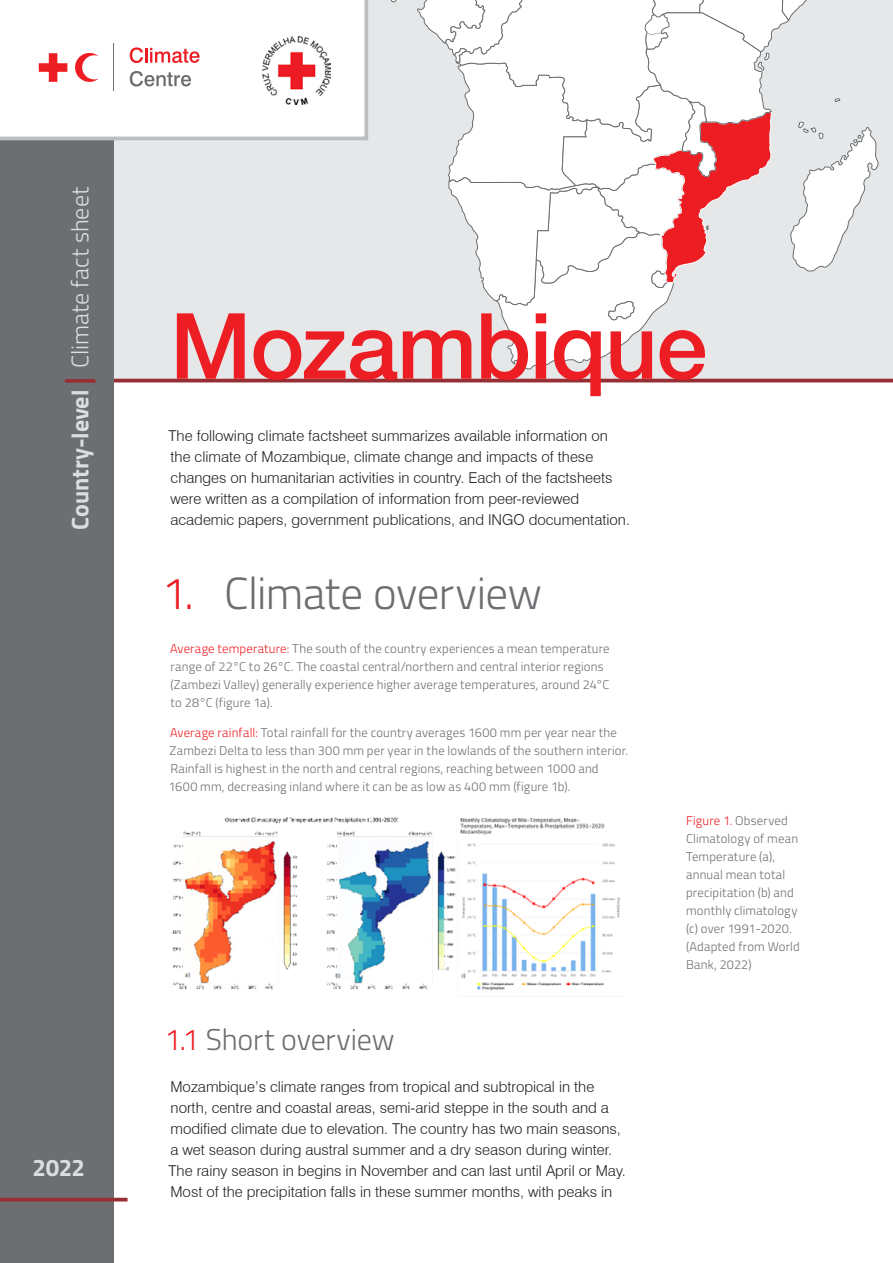
<style>
.page{position:relative;width:893px;height:1263px;background:#fff}
.page>*{position:absolute;margin:0;border:0;box-sizing:border-box;transform-origin:0 0}
.t1{font:500 91.5px "Helvetica Neue";letter-spacing:-.015em;color:#ed1d24}
._1__titillium_Senten{font:300 45px "Titillium";letter-spacing:-.01em;color:#6d6e71}
._1__titillium_Senten-2{font:300 45px "Titillium";color:#ed1d24}
.t2{font:600 33px "Titillium";color:#962e34}
._1_1_black_title{font:300 30px "Titillium";letter-spacing:-.01em;color:#6d6e71}
.t3{font:700 24px "Titillium";letter-spacing:-.01em;color:#dcddde}
.t4{font:300 24px "Titillium";letter-spacing:-.005em;color:#dcddde}
._7_text{font:300 15px/21px "Swiss 721 BT";color:#231f20}
.table_text_tit_light{font:300 12.75px/18px "Titillium";letter-spacing:.015em;color:#6d6e71}
.s1{color:#ed1d24}
</style>
<div class="page">
<div style="left:113px;top:0;width:780px;height:379px;background:#e6e7e8"></div>
<svg style="left:391px;top:0;width:6px;height:2px"></svg>
<svg style="left:417px;top:0;width:476px;height:369px"></svg>
<hr style="left:77px;top:379px;width:816px;height:3px;background:#962e34">
<div style="left:0;top:0;width:113px;height:1263px;background:#6d6e71"></div>
<hr style="left:0;top:1198px;width:128px;height:3px;background:#962e34">
<svg style="left:0;top:0;width:368px;height:140px"></svg>
<svg style="left:20px;top:24px;width:213px;height:86px"></svg>
<img style="left:263px;top:37px;width:67px;height:67px">
<img style="left:172px;top:817px;width:449px;height:174px">
<p class="t4" style="left:63px;top:368px;width:182px;rotate:-90deg">Climate fact sheet</p>
<p class="t2" style="left:52px;top:385px;width:10px;rotate:-90deg">|</p>
<p class="t3" style="left:62px;top:530px;width:141px;rotate:-90deg">Country-level</p>
<p class="t3" style="left:33px;top:1149px;width:54px">2022</p>
<p class="t1" style="left:170px;top:273px;width:539px">Mozambique</p>
<p class="_7_text" style="left:169px;top:425px;width:463px">The following climate factsheet summarizes available information on the climate of Mozambique, climate change and impacts of these changes on humanitarian activities in country. Each of the factsheets were written as a compilation of information from peer-reviewed academic papers, government publications, and INGO documentation.</p>
<p class="_1__titillium_Senten" style="left:224px;top:561px;width:319px">Climate overview</p>
<p class="_1__titillium_Senten-2" style="left:162px;top:561px;width:33px">1.</p>
<p class="table_text_tit_light" style="left:170px;top:638px;width:441px"><span class="s1">Average temperature:</span> The south of the country experiences a mean temperature range of 22° toC 26° .C The coastal central/northern and central interior regions (Zambezi Valley) generally experience higher average temperatures, around 24°C to 28°C (figure . (a1</p>
<p class="table_text_tit_light" style="left:169px;top:723px;width:461px"><span class="s1">Average rainfall:</span> Total rainfall for the country averages 1600 mm per year near the Zambezi Delta to less than 300 mm per year in the lowlands of the southern interior.<br>Rainfall is highest in the north and central regions, reaching between 1000 and 1600 mm, decreasing inland where it can be as low as 400 mm (figure . (b1</p>
<p class="_1_1_black_title" style="left:165px;top:1018px;width:232px"><span class="s1">1.1</span> Short overview</p>
<p class="_7_text" style="left:169px;top:1076px;width:459px">Mozambique s’ climate ranges from tropical and subtropical in the north, centre and coastal areas, semi-arid steppe in the south and a modified climate due to elevation. The country has two main seasons, a wet season during austral summer and a dry season during winter.<br>The rainy season in begins in November and can last until April or May.<br>Most of the precipitation falls in these summer months, with peaks in</p>
<p class="table_text_tit_light" style="left:686px;top:811px;width:115px"><span class="s1">Figure 1.</span> Observed<br>Climatology of mean<br>Temperature ,(a( annual mean total precipitation b( ) and monthly climatology c( ) over 1991-2020. (Adapted from World<br>Bank, 2022(</p>
</div>
